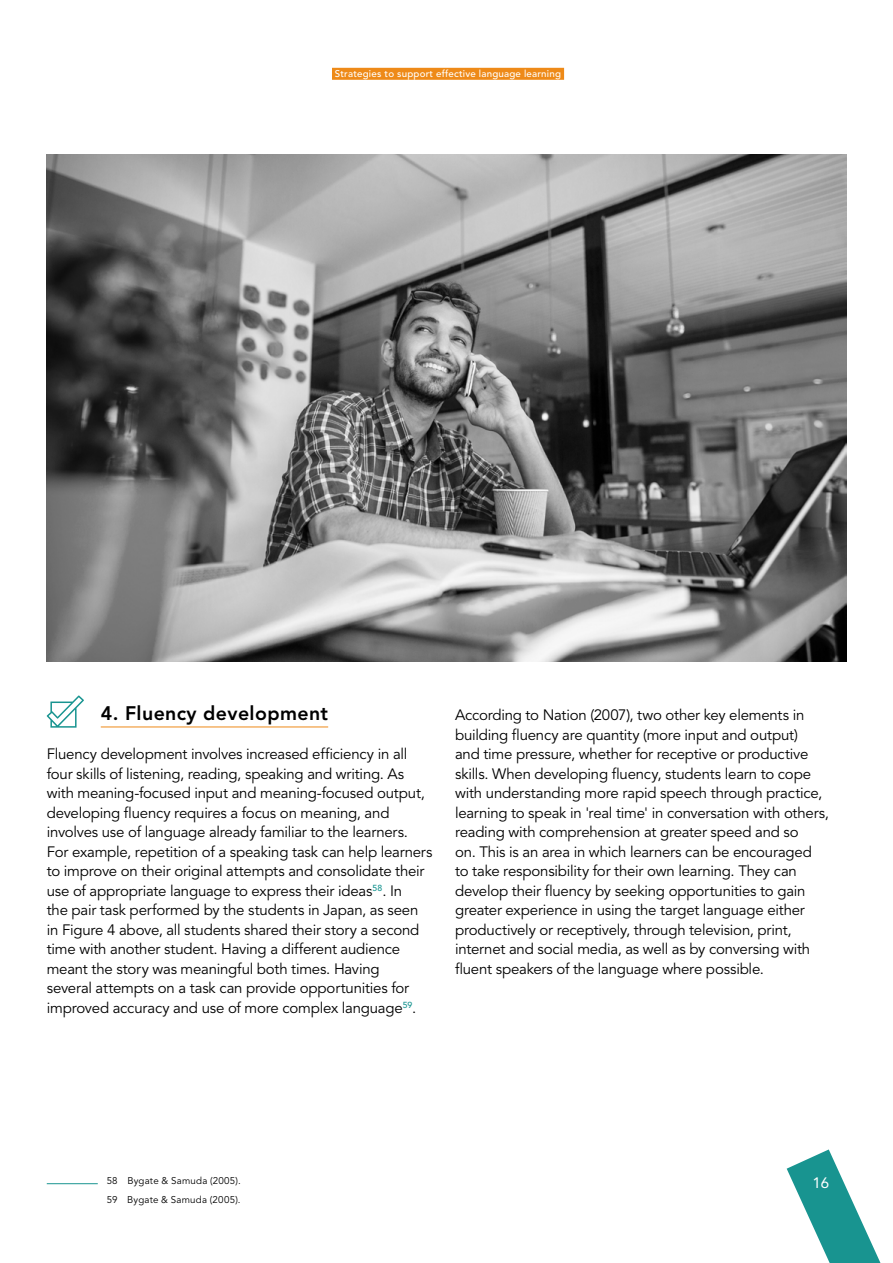
<style>
.page{position:relative;width:893px;height:1263px;background:#fff}
.page>*{position:absolute;margin:0;border:0;box-sizing:border-box;transform-origin:0 0}
.t1{font:800 19.5px "Avenir LT Std";letter-spacing:.02em;color:#000}
.t2{font:15px/19.5px "Avenir LT Std";letter-spacing:-.015em;color:#000}
.t3{font:15px "Avenir LT Std";color:#fff}
.t4{font:9.75px/19.5px "Avenir LT Std";letter-spacing:.02em;color:#000}
.t5{font:500 9.75px "Avenir LT Std";letter-spacing:.02em;color:#fff}
</style>
<div class="page">
<hr style="left:101px;top:726px;width:227px;height:1px;background:#ee8a18">
<svg style="left:47px;top:695px;width:37px;height:33px"></svg>
<hr style="left:47px;top:1183px;width:51px;height:1px;background:#189490">
<img style="left:47px;top:155px;width:799px;height:507px">
<div style="left:332px;top:68px;width:232px;height:12px;background:#ee8a18"></div>
<svg style="left:787px;top:1149px;width:94px;height:114px"></svg>
<p class="t5" style="left:335px;top:68px;width:228px">Strategies to support effective language learning</p>
<h1 class="t1" style="left:101px;top:702px;width:229px">4. Fluency development</h1>
<p class="t2" style="left:47px;top:745px;width:387px">Fluency development involves increased efficiency in all four skills of listening, reading, speaking and writing. As with meaning-focused input and meaning-focused output, developing fluency requires a focus on meaning, and involves use of language already familiar to the learners.<br>For example, repetition of a speaking task can help learners to improve on their original attempts and consolidate their use of appropriate language to express their ideas<sup>58</sup>. In<br>the pair task performed by the students in Japan, as seen in Figure 4 above, all students shared their story a second time with another student. Having a different audience meant the story was meaningful both times. Having<br>several attempts on a task can provide opportunities for improved accuracy and use of more complex language<sup>59</sup>.</p>
<p class="t2" style="left:455px;top:706px;width:375px">According to Nation (2007), two other key elements in building fluency are quantity (more input and output)<br>and time pressure, whether for receptive or productive skills. When developing fluency, students learn to cope with understanding more rapid speech through practice, learning to speak in 'real time' in conversation with others, reading with comprehension at greater speed and so<br>on. This is an area in which learners can be encouraged to take responsibility for their own learning. They can develop their fluency by seeking opportunities to gain greater experience in using the target language either productively or receptively, through television, print, internet and social media, as well as by conversing with fluent speakers of the language where possible.</p>
<p class="t4" style="left:107px;top:1171px;width:135px">58 Bygate &amp; Samuda (2005).<br>59 Bygate &amp; Samuda (2005).</p>
<p class="t3" style="left:812px;top:1174px;width:18px">16</p>
</div>
